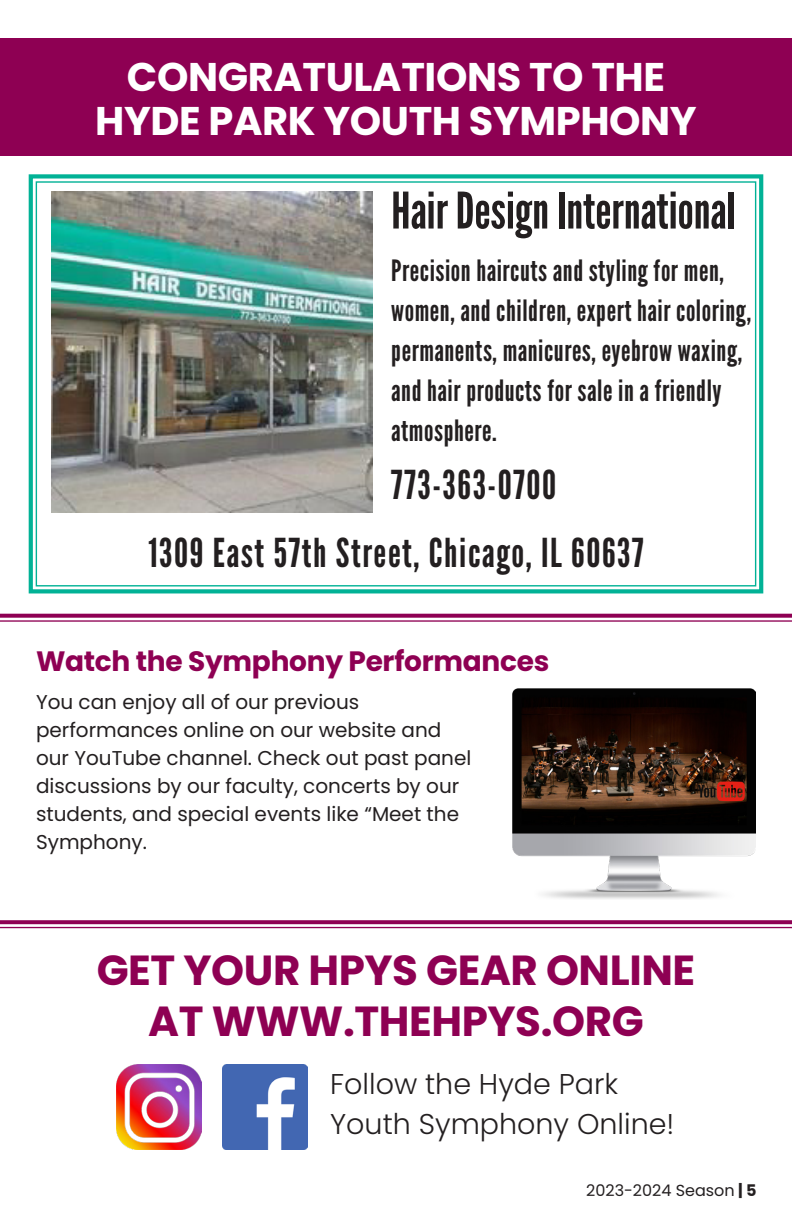
<style>
.page{position:relative;width:792px;height:1224px;background:#fff}
.page>*{position:absolute;margin:0;border:0;box-sizing:border-box;transform-origin:0 0}
.t1{font:50.2px "League Gothic";color:#231f20}
.t2{font:700 42px "Poppins";letter-spacing:-.01em;color:#8e0053}
.t3{font:700 40px "Poppins";letter-spacing:-.01em;color:#fff}
.t4{font:39.8px "League Gothic";letter-spacing:.04em;color:#231f20}
.t5{font:29.4px/39.8px "League Gothic";letter-spacing:.02em;color:#231f20}
.t6{font:300 28.6px "Poppins";color:#231f20}
.t7{font:700 28px "Poppins";letter-spacing:-.01em;color:#8e0053}
.t8{font:20px/28px "Poppins";color:#231f20}
.t9{font:16px "Poppins";color:#231f20}
.s1{font-weight:700}
</style>
<div class="page">
<div style="left:0;top:38px;width:792px;height:117px;background:#8e0053"></div>
<svg style="left:0;top:920px;width:792px;height:4px;background:#930d5c"></svg>
<hr style="left:0;top:927px;width:792px;height:1px;background:#8e0053">
<img style="left:116px;top:1065px;width:85px;height:84px">
<img style="left:223px;top:1065px;width:84px;height:84px">
<svg style="left:28px;top:174px;width:736px;height:420px"></svg>
<svg style="left:0;top:614px;width:792px;height:4px;background:#96135f"></svg>
<hr style="left:0;top:620px;width:792px;height:2px;background:#8e0053">
<img style="left:513px;top:688px;width:243px;height:211px">
<p class="t3" style="left:127px;top:54px;width:540px">CONGRATULATIONS TO THE</p>
<p class="t3" style="left:95px;top:98px;width:603px">HYDE PARK YOUTH SYMPHONY</p>
<p class="t1" style="left:391px;top:181px;width:346px">Hair Design International</p>
<p class="t5" style="left:391px;top:251px;width:361px">Precision haircuts and styling for men, women, and children, expert hair coloring, permanents, manicures, eyebrow waxing, and hair products for sale in a friendly atmosphere.</p>
<p class="t4" style="left:391px;top:461px;width:167px">773-363-0700</p>
<p class="t4" style="left:148px;top:529px;width:497px">1309 East 57th Street, Chicago, IL 60637</p>
<p class="t7" style="left:36px;top:645px;width:515px">Watch the Symphony Performances</p>
<p class="t8" style="left:36px;top:688px;width:437px">You can enjoy all of our previous performances online on our website and our YouTube channel. Check out past panel discussions by our faculty, concerts by our students, and special events like “Meet the Symphony.</p>
<p class="t2" style="left:97px;top:946px;width:600px">GET YOUR HPYS GEAR ONLINE</p>
<p class="t2" style="left:148px;top:997px;width:497px">AT WWW.THEHPYS.ORG</p>
<p class="t6" style="left:330px;top:1067px;width:290px">Follow the Hyde Park</p>
<p class="t6" style="left:330px;top:1108px;width:346px">Youth Symphony Online!</p>
<p class="t9" style="left:586px;top:1182px;width:172px">2023-2024 Season <span class="s1">| 5</span></p>
</div>
